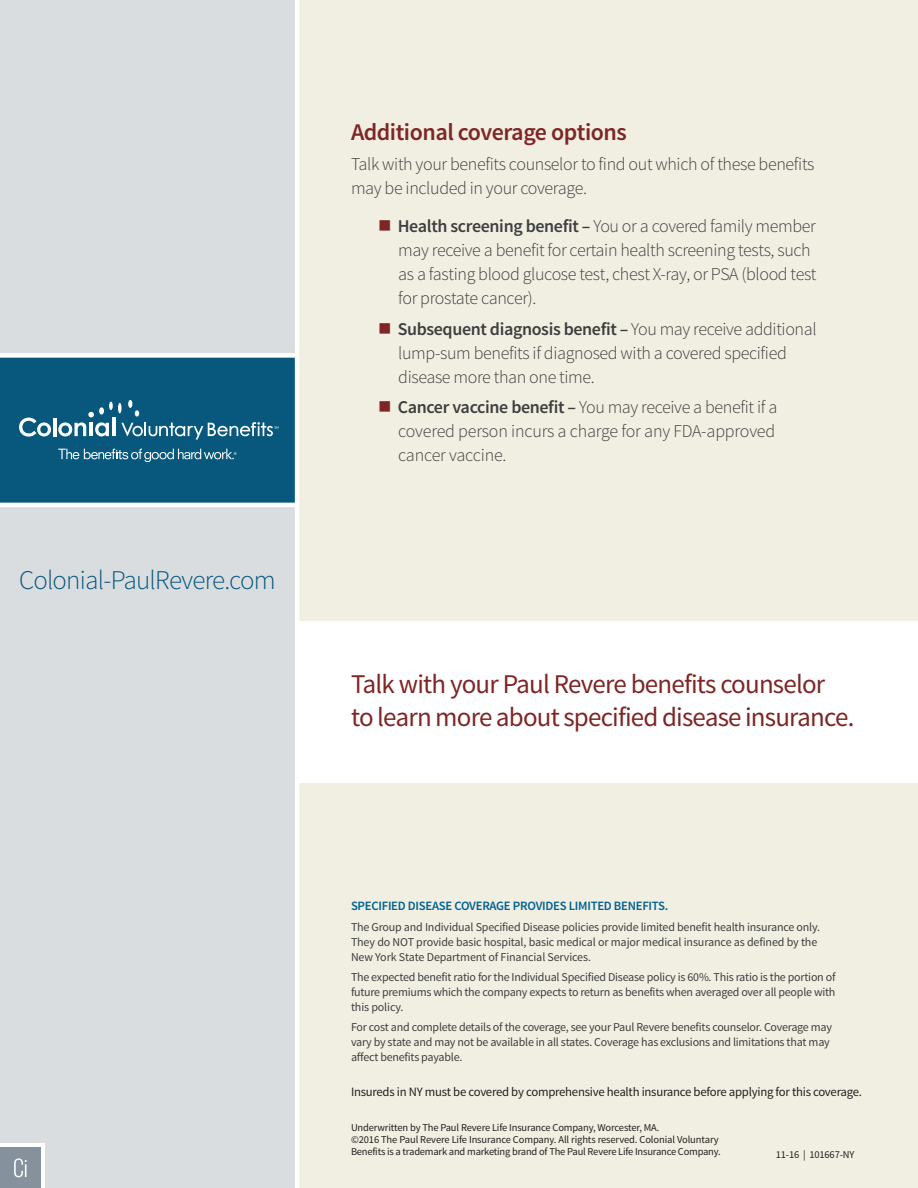
<style>
.page{position:relative;width:918px;height:1188px;background:#fff}
.page>*{position:absolute;margin:0;border:0;box-sizing:border-box;transform-origin:0 0}
.body_copy{font:27px/33px "Source Sans Pro";letter-spacing:-.03em;color:#7e2625}
.t1{font:300 27px "Source Sans Pro";letter-spacing:-.03em;color:#08587e}
.Body_Copy{font:600 24px "Source Sans Pro";letter-spacing:-.02em;color:#7e2625}
.Body_Copy-2{font:300 18px/24px "Source Sans Pro";letter-spacing:-.02em;color:#3e3e3f}
.Disclaimer_Copy{font:12.75px "Source Sans Pro";letter-spacing:-.02em;color:#231f20}
.Disclaimer_Copy-2{font:600 12.75px "Source Sans Pro";letter-spacing:-.02em;color:#006192}
.DIsclaimer_Subhead{font:12px/15px "Source Sans Pro";letter-spacing:-.02em;color:#3e3e3f}
.Copyright_Line{font:10.5px/12px "Source Sans Pro";letter-spacing:-.015em;color:#231f20}
.s1{font-weight:600}
</style>
<div class="page">
<div style="left:297px;top:0;width:621px;height:1188px;background:#f1efe2"></div>
<div style="left:0;top:0;width:297px;height:1188px;background:#dadde0"></div>
<div style="left:0;top:355px;width:297px;height:149px;background:#08587e"></div>
<div style="left:0;top:353px;width:299px;height:5px;background:#fff"></div>
<hr style="left:0;top:503px;width:299px;height:4px;background:#fff">
<hr style="left:295px;top:0;width:4px;height:1188px;background:#fff">
<div style="left:0;top:1143px;width:45px;height:45px;background:#fff"></div>
<div style="left:0;top:1148px;width:41px;height:40px;background:#85929d"></div>
<svg style="left:14px;top:1158px;width:13px;height:19px"></svg>
<div style="left:297px;top:621px;width:621px;height:162px;background:#fff"></div>
<svg style="left:118px;top:403px;width:4px;height:10px"></svg>
<hr style="left:53px;top:418px;width:3px;height:18px;background:#fff">
<hr style="left:112px;top:418px;width:3px;height:18px;background:#fff">
<svg style="left:58px;top:402px;width:55px;height:34px"></svg>
<svg style="left:19px;top:418px;width:32px;height:19px"></svg>
<svg style="left:121px;top:400px;width:157px;height:40px"></svg>
<svg style="left:58px;top:449px;width:179px;height:13px"></svg>
<p class="t1" style="left:19px;top:563px;width:258px">Colonial-PaulRevere.com</p>
<p class="Body_Copy" style="left:351px;top:116px;width:277px">Additional coverage options</p>
<p class="Body_Copy-2" style="left:351px;top:152px;width:465px">Talk with your benefits counselor to find out which of these benefits may be included in your coverage.</p>
<p class="Body_Copy-2" style="left:398px;top:214px;width:420px"><span class="s1">Health screening benefit –</span> You or a covered family member may receive a benefit for certain health screening tests, such as a fasting blood glucose test, chest X-ray, or PSA (blood test for prostate cancer).</p>
<p class="Body_Copy-2" style="left:398px;top:317px;width:421px"><span class="s1">Subsequent diagnosis benefit –</span> You may receive additional lump-sum benefits if diagnosed with a covered specified disease more than one time.</p>
<p class="Body_Copy-2" style="left:398px;top:395px;width:381px;text-align:justify"><span class="s1">Cancer vaccine benefit –</span> You may receive a benefit if a covered person incurs a charge for any FDA-approved cancer vaccine.</p>
<p class="body_copy" style="left:351px;top:668px;width:505px">Talk with your Paul Revere benefits counselor to learn more about specified disease insurance.</p>
<p class="Disclaimer_Copy-2" style="left:351px;top:898px;width:319px">SPECIFIED DISEASE COVERAGE PROVIDES LIMITED BENEFITS.</p>
<p class="DIsclaimer_Subhead" style="left:351px;top:919px;width:471px">The Group and Individual Specified Disease policies provide limited benefit health insurance only.<br>They do NOT provide basic hospital, basic medical or major medical insurance as defined by the<br>New York State Department of Financial Services.</p>
<p class="DIsclaimer_Subhead" style="left:351px;top:970px;width:486px;text-align:justify">The expected benefit ratio for the Individual Specified Disease policy is 60%. This ratio is the portion of future premiums which the company expects to return as benefits when averaged over all people with this policy.</p>
<p class="DIsclaimer_Subhead" style="left:351px;top:1020px;width:483px">For cost and complete details of the coverage, see your Paul Revere benefits counselor. Coverage may vary by state and may not be available in all states. Coverage has exclusions and limitations that may affect benefits payable.</p>
<p class="Disclaimer_Copy" style="left:351px;top:1083px;width:513px">Insureds in NY must be covered by comprehensive health insurance before applying for this coverage.</p>
<p class="Copyright_Line" style="left:351px;top:1122px;width:371px">Underwritten by The Paul Revere Life Insurance Company, Worcester, MA.<br>©2016 The Paul Revere Life Insurance Company. All rights reserved. Colonial Voluntary<br>Benefits is a trademark and marketing brand of The Paul Revere Life Insurance Company.</p>
<p class="Copyright_Line" style="left:776px;top:1149px;width:80px">11-16 | 101667-NY</p>
</div>
